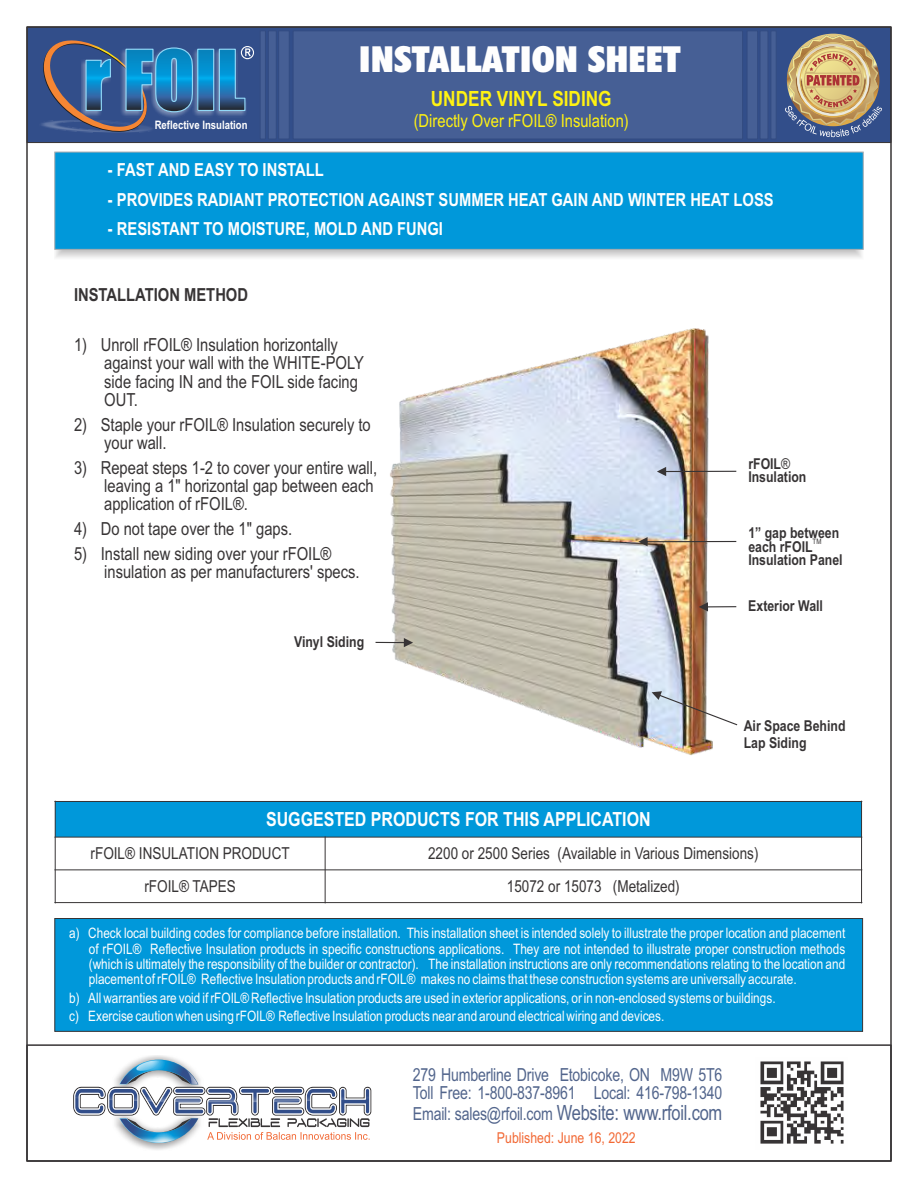
<style>
.page{position:relative;width:918px;height:1188px;background:#fff}
.page>*{position:absolute;margin:0;border:0;box-sizing:border-box;transform-origin:0 0}
.t1{font:900 condensed 36px "Futura BT";color:#fefefe;scale:1.13 1}
.t2{font:700 21px "Arial Narrow";color:#fff212}
.t3{font:700 19.5px "Arial Narrow";color:#fefefe}
.t4{font:18px/18.3px "Arial Narrow";color:#373435}
.t5{font:18px/18.3px "Arial Narrow";letter-spacing:-.01em;color:#52658c;scale:.96 1}
.t6{font:700 18px "Arial Narrow";color:#fefefe}
.t7{font:18px "Arial Narrow";color:#fff212}
.t8{font:700 18px "Arial Narrow";color:#373435}
.t9{font:16.5px "Arial Narrow";color:#373435}
.t10{font:700 15px/13.6px "Arial Narrow";color:#373435}
.t11{font:15px "Arial Narrow";color:#f26935}
.t12{font:14.4px/15.3px "Arial Narrow";color:#fefefe;text-align:justify}
.t13{font:700 11.7px "Arial Narrow";color:#fefefe}
.t14{font:7.5px "Arial Narrow";color:#373435}
.s1{font-weight:400}
.s2{font-size:21px}
</style>
<div class="page">
<img style="left:134px;top:1056px;width:47px;height:94px">
<svg style="left:73px;top:1060px;width:299px;height:84px"></svg>
<img style="left:760px;top:1061px;width:84px;height:83px">
<div style="left:27px;top:27px;width:864px;height:116px;background:#324e8a;border:1px solid #373435"></div>
<div style="left:293px;top:30px;width:450px;height:109px;background:#465f95"></div>
<div style="left:278px;top:30px;width:12px;height:109px;background:#465f95"></div>
<div style="left:747px;top:30px;width:11px;height:109px;background:#465f95"></div>
<div style="left:268px;top:30px;width:9px;height:109px;background:#465f95"></div>
<div style="left:760px;top:30px;width:8px;height:109px;background:#465f95"></div>
<svg style="left:261px;top:31px;width:4px;height:107px"></svg>
<div style="left:770px;top:30px;width:7px;height:109px;background:#465f95"></div>
<svg style="left:785px;top:34px;width:97px;height:103px"></svg>
<div style="left:241px;top:46px;width:13px;height:13px;border:1px solid #fefefe;border-radius:50%"></div>
<img style="left:194px;top:48px;width:52px;height:68px">
<svg style="left:41px;top:40px;width:153px;height:93px"></svg>
<img style="left:199px;top:51px;width:13px;height:58px">
<div style="left:197px;top:49px;width:17px;height:62px;border:1px solid #91d8f7"></div>
<svg style="left:218px;top:48px;width:33px;height:64px"></svg>
<div style="left:26px;top:1044px;width:866px;height:118px;border:2px solid #373435"></div>
<img style="left:390px;top:328px;width:348px;height:427px">
<svg style="left:699px;top:602px;width:37px;height:10px"></svg>
<svg style="left:376px;top:638px;width:37px;height:9px"></svg>
<svg style="left:638px;top:537px;width:98px;height:9px"></svg>
<svg style="left:657px;top:467px;width:79px;height:9px"></svg>
<svg style="left:652px;top:691px;width:85px;height:34px"></svg>
<div style="left:55px;top:152px;width:808px;height:98px;background:#0098da;border:1px solid #a9abae"></div>
<div style="left:54px;top:918px;width:809px;height:114px;background:#0098da;border:1px solid #373435"></div>
<div style="left:55px;top:801px;width:807px;height:36px;background:#0098da"></div>
<hr style="left:55px;top:801px;width:1px;height:102px;background:#373435">
<hr style="left:325px;top:837px;width:1px;height:66px;background:#373435">
<hr style="left:861px;top:801px;width:1px;height:102px;background:#373435">
<hr style="left:55px;top:902px;width:807px;height:1px;background:#373435">
<hr style="left:55px;top:869px;width:807px;height:1px;background:#373435">
<hr style="left:55px;top:837px;width:807px;height:1px;background:#373435">
<hr style="left:55px;top:801px;width:807px;height:1px;background:#373435">
<p class="t13" style="left:155px;top:121px;width:94px">Reflective Insulation</p>
<h1 class="t1" style="left:359px;top:45px;width:286px">INSTALLATION SHEET</h1>
<h2 class="t2" style="left:431px;top:90px;width:182px">UNDER VINYL SIDING</h2>
<p class="t7" style="left:414px;top:114px;width:217px">(Directly Over rFOIL® Insulation)</p>
<p class="t6" style="left:108px;top:163px;width:217px">- FAST AND EASY TO INSTALL</p>
<p class="t6" style="left:108px;top:193px;width:667px">- PROVIDES RADIANT PROTECTION AGAINST SUMMER HEAT GAIN AND WINTER HEAT LOSS</p>
<p class="t6" style="left:108px;top:222px;width:337px">- RESISTANT TO MOISTURE, MOLD AND FUNGI</p>
<p class="t8" style="left:74px;top:288px;width:176px">INSTALLATION METHOD</p>
<p class="t4" style="left:104px;top:337px;width:261px;text-indent:-30px">1) Unroll rFOIL® Insulation horizontally against your wall with the WHITE-POLY side facing IN and the FOIL side facing<br>OUT.</p>
<p class="t4" style="left:104px;top:417px;width:268px;text-indent:-30px">2) Staple your rFOIL® Insulation securely to your wall.</p>
<p class="t4" style="left:104px;top:460px;width:274px;text-indent:-30px">3) Repeat steps 1-2 to cover your entire wall, leaving a 1" horizontal gap between each application of rFOIL®.</p>
<p class="t4" style="left:74px;top:521px;width:220px">4) Do not tape over the 1" gaps.</p>
<p class="t4" style="left:104px;top:546px;width:257px;text-indent:-30px">5) Install new siding over your rFOIL® insulation as per manufacturers' specs.</p>
<p class="t10" style="left:294px;top:637px;width:72px">Vinyl Siding</p>
<p class="t10" style="left:748px;top:458px;width:60px">rFOIL<span class="s1">®<br></span>Insulation</p>
<p class="t10" style="left:748px;top:527px;width:92px">1” gap between</p>
<p class="t14" style="left:813px;top:539px;width:10px">TM</p>
<p class="t10" style="left:748px;top:541px;width:96px">each rFOIL<br>Insulation Panel</p>
<p class="t10" style="left:748px;top:600px;width:76px">Exterior Wall</p>
<p class="t10" style="left:744px;top:719px;width:103px;line-height:17.1px">Air Space Behind<br>Lap Siding</p>
<h3 class="t3" style="left:266px;top:812px;width:386px">SUGGESTED PRODUCTS FOR THIS APPLICATION</h3>
<p class="t9" style="left:91px;top:847px;width:201px">rFOIL® INSULATION PRODUCT</p>
<p class="t9" style="left:428px;top:847px;width:332px">2200 or 2500 Series (Available in Various Dimensions)</p>
<p class="t9" style="left:144px;top:880px;width:93px">rFOIL® TAPES</p>
<p class="t9" style="left:507px;top:880px;width:174px">15072 or 15073 (Metalized)</p>
<p class="t12" style="left:89px;top:927px;width:758px;text-indent:-20px">a) Check local building codes for compliance before installation. This installation sheet is intended solely to illustrate the proper location and placement of rFOIL® Reflective Insulation products in specific constructions applications. They are not intended to illustrate proper construction methods (which is ultimately the responsibility of the builder or contractor). The installation instructions are only recommendations relating to the location and placement of rFOIL® Reflective Insulation products and rFOIL® makes no claims that these construction systems are universally accurate.</p>
<p class="t12" style="left:69px;top:990px;width:708px;line-height:18.3px">b) All warranties are void if rFOIL® Reflective Insulation products are used in exterior applications, or in non-enclosed systems or buildings. c) Exercise caution when using rFOIL® Reflective Insulation products near and around electrical wiring and devices.</p>
<p class="t5" style="left:413px;top:1067px;width:324px">279 Humberline Drive Etobicoke, ON M9W 5T6<br>Toll Free: 1-800-837-8961 Local: 416-798-1340</p>
<p class="t5" style="left:413px;top:1106px;width:324px">Email: sales@rfoil.com <span class="s2">Website: www.rfoil.com</span></p>
<p class="t11" style="left:497px;top:1132px;width:140px">Published: June 16, 2022</p>
</div>
